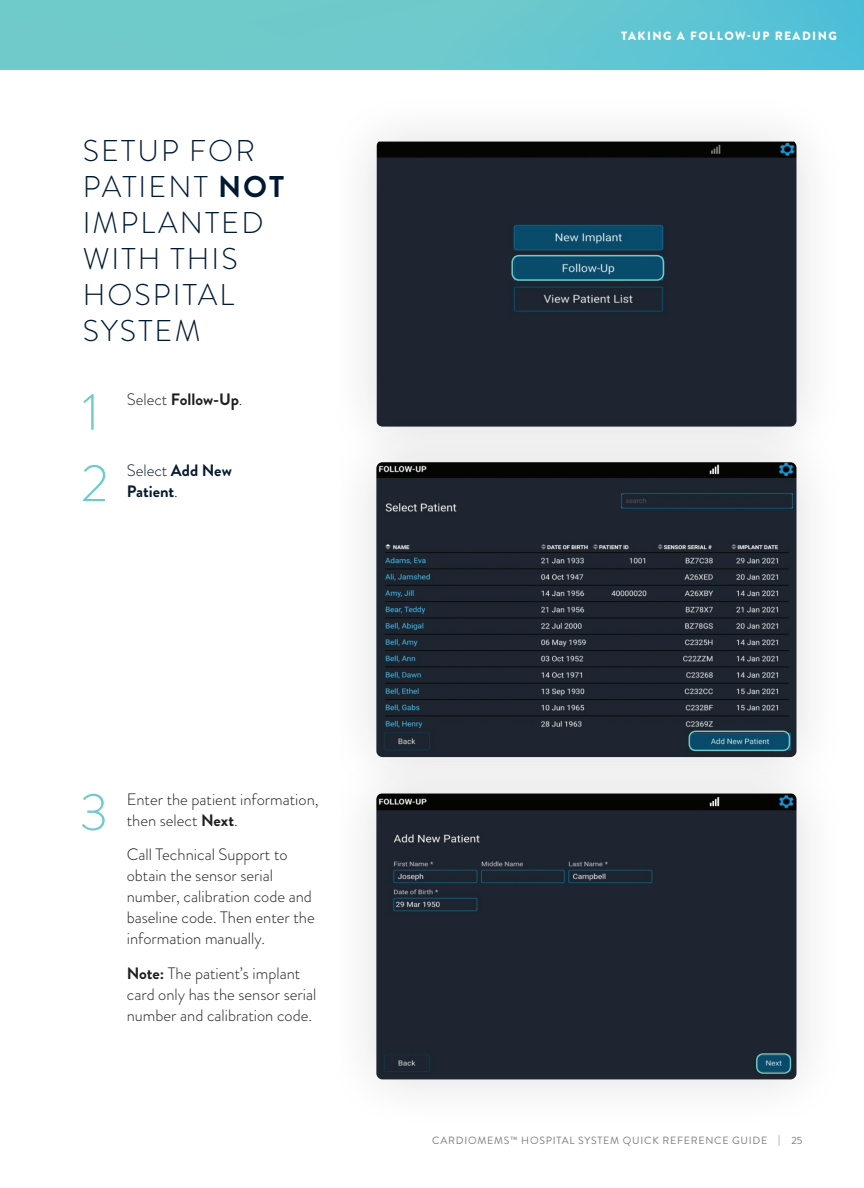
<style>
.page{position:relative;width:864px;height:1188px;background:#fff}
.page>*{position:absolute;margin:0;border:0;box-sizing:border-box;transform-origin:0 0}
.t1{font:300 52.5px "Brandon Grotesque";color:#6fcaca}
.t2{font:300 30px/36px "Brandon Grotesque";letter-spacing:.07em;color:#001932}
.t3{font:300 16.5px/21px "Brandon Grotesque";color:#231f20}
.t4{font:700 16.5px/21px "Brandon Grotesque";color:#081b31}
.t5{font:700 16.5px "Brandon Grotesque";color:#231f20}
.t6{font:900 12px "Brandon Grotesque";letter-spacing:.12em;color:#fff}
.t7{font:10.5px "Brandon Grotesque";letter-spacing:.07em;color:#787d83}
.s1{font-weight:700}
.s2{font-weight:300}
</style>
<div class="page">
<div style="left:325px;top:91px;width:523px;height:387px;background:#fbfbfb"></div>
<img style="left:376px;top:141px;width:420px;height:270px">
<div style="left:325px;top:411px;width:523px;height:397px;background:#231f20;opacity:.15"></div>
<img style="left:376px;top:462px;width:420px;height:280px">
<div style="left:325px;top:742px;width:523px;height:389px;background:#231f20;opacity:.15"></div>
<img style="left:376px;top:793px;width:420px;height:286px">
<div style="left:689px;top:731px;width:101px;height:20px;border:1px solid #6fcaca;border-radius:6px"></div>
<div style="left:756px;top:1053px;width:35px;height:21px;border:1px solid #6fcaca;border-radius:6px"></div>
<div style="left:511px;top:255px;width:153px;height:26px;border:2px solid #6fcaca;border-radius:7px"></div>
<div style="left:0;top:0;width:864px;height:70px;background:linear-gradient(to right,#78cdc6,#56c2d6)"></div>
<p class="t2" style="left:83px;top:133px;width:203px">SETUP FOR<br>PATIENT <span class="s1">NOT<br></span>IMPLANTED<br>WITH THIS<br>HOSPITAL<br>SYSTEM</p>
<p class="t1" style="left:82px;top:376px;width:18px">1</p>
<p class="t5" style="left:127px;top:387px;width:117px"><span class="s2">Select</span> Follow-Up<span class="s2">.</span></p>
<p class="t1" style="left:81px;top:447px;width:29px">2</p>
<p class="t4" style="left:127px;top:460px;width:107px"><span class="s2">Select</span> Add New<br>Patient<span class="s2">.</span></p>
<p class="t6" style="left:621px;top:27px;width:217px">TAKING A FOLLOW-UP READING</p>
<p class="t1" style="left:80px;top:776px;width:30px">3</p>
<p class="t3" style="left:127px;top:789px;width:193px">Enter the patient information, then select <span class="s1">Next</span>.</p>
<p class="t3" style="left:127px;top:844px;width:190px">Call Technical Support to obtain the sensor serial number, calibration code and baseline code. Then enter the information manually.</p>
<p class="t3" style="left:127px;top:963px;width:191px"><span class="s1">Note:</span> The patient’s implant card only has the sensor serial number and calibration code.</p>
<p class="t7" style="left:432px;top:1133px;width:372px">CARDIOMEMS™ HOSPITAL SYSTEM QUICK REFERENCE GUIDE | 25</p>
</div>
